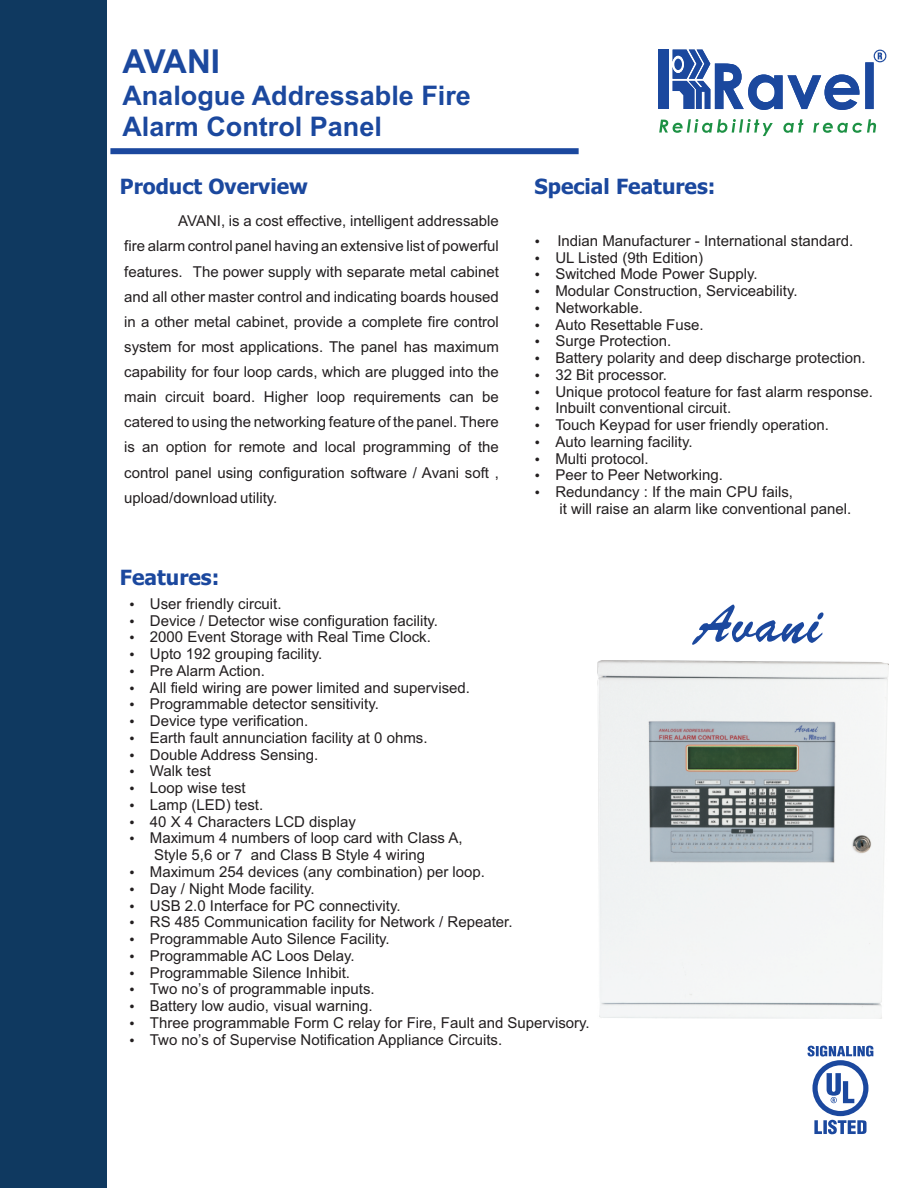
<style>
.page{position:relative;width:918px;height:1188px;background:#fff}
.page>*{position:absolute;margin:0;border:0;box-sizing:border-box;transform-origin:0 0}
.t1{font:700 33px "Arial";letter-spacing:-.035em;color:#1b489e}
.t2{font:700 27px/30.2px "Arial";color:#1b489e}
.t3{font:700 21px "Tahoma";color:#1b489e}
.t4{font:15px/16.8px "Arial";color:#231f20}
</style>
<div class="page">
<div style="left:0;top:0;width:106px;height:1188px;background:#0f3960"></div>
<div style="left:659px;top:50px;width:10px;height:59px;background:#1b489e"></div>
<svg style="left:659px;top:119px;width:217px;height:17px"></svg>
<svg style="left:874px;top:50px;width:12px;height:12px"></svg>
<svg style="left:875px;top:51px;width:10px;height:10px"></svg>
<svg style="left:673px;top:50px;width:209px;height:60px"></svg>
<div style="left:110px;top:148px;width:469px;height:6px;background:#1b489e"></div>
<svg style="left:692px;top:604px;width:131px;height:41px"></svg>
<svg style="left:812px;top:1060px;width:56px;height:56px"></svg>
<div style="left:818px;top:1065px;width:45px;height:46px;background:#fff;border-radius:50%"></div>
<svg style="left:827px;top:1073px;width:27px;height:30px"></svg>
<svg style="left:814px;top:1120px;width:53px;height:14px"></svg>
<svg style="left:808px;top:1046px;width:65px;height:11px"></svg>
<img style="left:598px;top:661px;width:291px;height:357px">
<h1 class="t1" style="left:122px;top:49px;width:99px">AVANI</h1>
<h2 class="t2" style="left:122px;top:83px;width:350px">Analogue Addressable Fire<br>Alarm Control Panel</h2>
<h3 class="t3" style="left:120px;top:178px;width:190px">Product Overview</h3>
<p class="t4" style="left:124px;top:210px;width:376px;line-height:25.2px;text-align:justify;text-indent:54px">AVANI, is a cost effective, intelligent addressable fire alarm control panel having an extensive list of powerful features. The power supply with separate metal cabinet and all other master control and indicating boards housed in a other metal cabinet, provide a complete fire control system for most applications. The panel has maximum capability for four loop cards, which are plugged into the main circuit board. Higher loop requirements can be catered to using the networking feature of the panel. There is an option for remote and local programming of the control panel using configuration software / Avani soft , upload/download utility.</p>
<h3 class="t3" style="left:120px;top:569px;width:101px">Features:</h3>
<h3 class="t3" style="left:535px;top:178px;width:182px">Special Features:</h3>
<p class="t4" style="left:555px;top:234px;width:299px">Indian Manufacturer - International standard.<br>UL Listed (9th Edition)<br>Switched Mode Power Supply.<br>Modular Construction, Serviceability.</p>
<p class="t4" style="left:555px;top:301px;width:319px">Networkable.<br>Auto Resettable Fuse.<br>Surge Protection.<br>Battery polarity and deep discharge protection.<br>32 Bit processor.<br>Unique protocol feature for fast alarm response.<br>Inbuilt conventional circuit.<br>Touch Keypad for user friendly operation.<br>Auto learning facility.<br>Multi protocol.<br>Peer to Peer Networking.<br>Redundancy : If the main CPU fails,<br>it will raise an alarm like conventional panel.</p>
<p class="t4" style="left:150px;top:597px;width:441px">User friendly circuit.<br>Device / Detector wise configuration facility.<br>2000 Event Storage with Real Time Clock.<br>Upto 192 grouping facility.<br>Pre Alarm Action.<br>All field wiring are power limited and supervised.<br>Programmable detector sensitivity.<br>Device type verification.<br>Earth fault annunciation facility at 0 ohms.<br>Double Address Sensing.<br>Walk test<br>Loop wise test<br>Lamp (LED) test.<br>40 X 4 Characters LCD display<br>Maximum 4 numbers of loop card with Class A,<br>Style 5,6 or 7 and Class B Style 4 wiring<br>Maximum 254 devices (any combination) per loop.<br>Day / Night Mode facility.<br>USB 2.0 Interface for PC connectivity.<br>RS 485 Communication facility for Network / Repeater.<br>Programmable Auto Silence Facility.<br>Programmable AC Loos Delay.<br>Programmable Silence Inhibit.<br>Two no’s of programmable inputs.<br>Battery low audio, visual warning.<br>Three programmable Form C relay for Fire, Fault and Supervisory.<br>Two no’s of Supervise Notification Appliance Circuits.</p>
</div>
